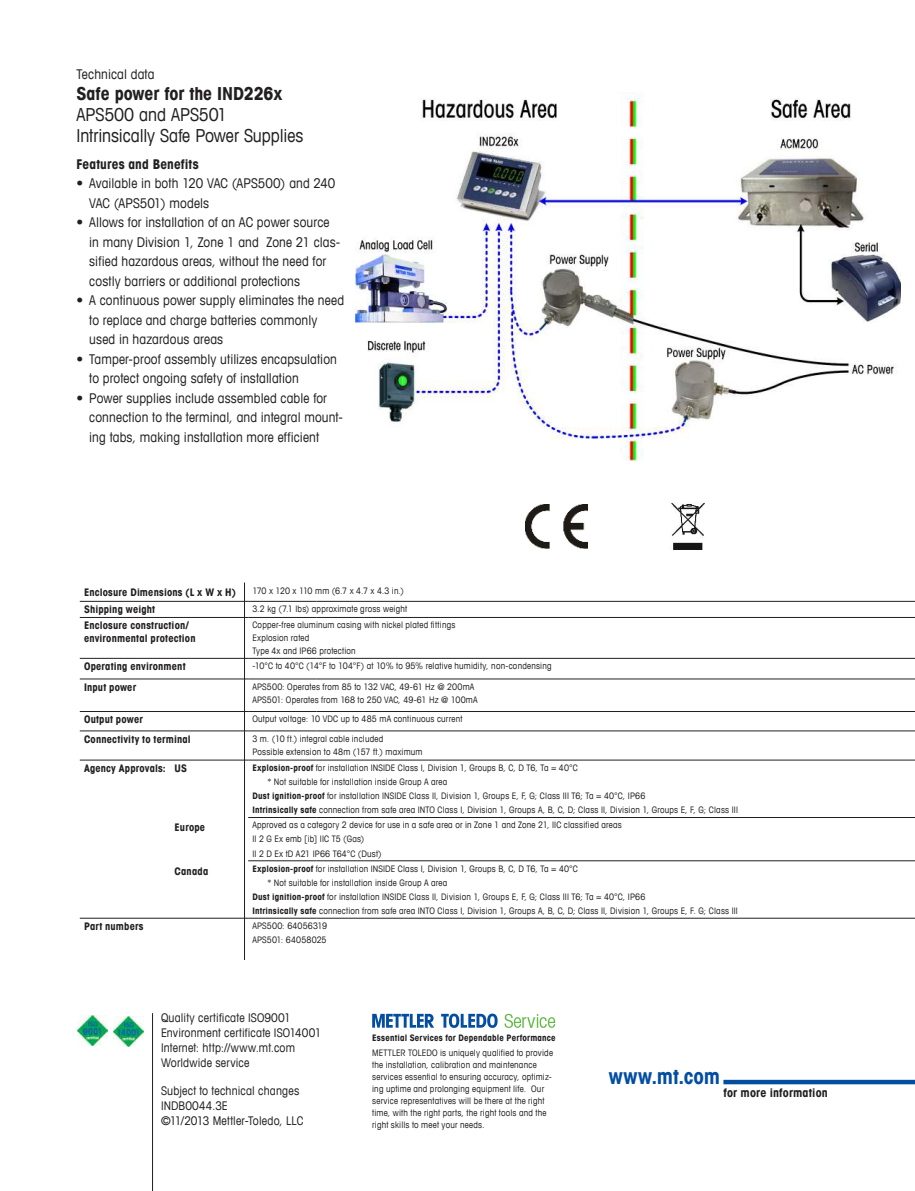
<style>
.page{position:relative;width:915px;height:1191px;background:#fff}
.page>*{position:absolute;margin:0;border:0;box-sizing:border-box;transform-origin:0 0}
.t1{font:700 condensed 21px "Avant Garde Com";letter-spacing:.01em;color:#044ea2}
.t2{font:condensed 18px/21px "Avant Garde Com";letter-spacing:-.005em;color:#221f1f}
.t3{font:700 condensed 18px "Avant Garde Com";letter-spacing:-.005em;color:#221f1f}
.t4{font:condensed 13.5px/19.5px "Avant Garde Com";letter-spacing:.01em;color:#221f1f}
.t5{font:700 condensed 13.5px "Avant Garde Com";letter-spacing:.01em;color:#221f1f}
.t6{font:condensed 12px/15px "Avant Garde Com";letter-spacing:.015em;color:#221f1f}
.t7{font:700 condensed 12px "Avant Garde Com";letter-spacing:.015em;color:#221f1f}
.t8{font:700 condensed 10.5px/12.6px "Avant Garde Com";letter-spacing:.015em;color:#221f1f}
.t9{font:condensed 9px/12px "Avant Garde Com";letter-spacing:.02em;color:#221f1f}
.t10{font:700 condensed 9px "Avant Garde Com";letter-spacing:.02em;color:#221f1f}
.t11{font:condensed 9px "Avant Garde Com";letter-spacing:-.035em;color:#221f1f}
.s1{font-weight:700}
</style>
<div class="page">
<div style="left:723px;top:1079px;width:191px;height:5px;background:#044ea2"></div>
<img style="left:114px;top:1016px;width:30px;height:30px">
<img style="left:78px;top:1016px;width:30px;height:30px">
<hr style="left:152px;top:1013px;width:1px;height:178px;background:#221f1f">
<hr style="left:80px;top:601px;width:168px;height:1px;background:#221f1f">
<hr style="left:248px;top:601px;width:68px;height:1px;background:#221f1f">
<hr style="left:316px;top:601px;width:49px;height:1px;background:#221f1f">
<hr style="left:365px;top:601px;width:549px;height:1px;background:#221f1f">
<hr style="left:80px;top:617px;width:168px;height:1px;background:#221f1f">
<hr style="left:248px;top:617px;width:68px;height:1px;background:#221f1f">
<hr style="left:316px;top:617px;width:49px;height:1px;background:#221f1f">
<hr style="left:365px;top:617px;width:549px;height:1px;background:#221f1f">
<hr style="left:80px;top:658px;width:168px;height:1px;background:#221f1f">
<hr style="left:248px;top:658px;width:68px;height:1px;background:#221f1f">
<hr style="left:316px;top:658px;width:49px;height:1px;background:#221f1f">
<hr style="left:365px;top:658px;width:549px;height:1px;background:#221f1f">
<hr style="left:80px;top:678px;width:168px;height:1px;background:#221f1f">
<hr style="left:248px;top:678px;width:68px;height:1px;background:#221f1f">
<hr style="left:316px;top:678px;width:49px;height:1px;background:#221f1f">
<hr style="left:365px;top:678px;width:549px;height:1px;background:#221f1f">
<hr style="left:80px;top:711px;width:168px;height:1px;background:#221f1f">
<hr style="left:248px;top:711px;width:68px;height:1px;background:#221f1f">
<hr style="left:316px;top:711px;width:49px;height:1px;background:#221f1f">
<hr style="left:365px;top:711px;width:549px;height:1px;background:#221f1f">
<hr style="left:80px;top:730px;width:168px;height:1px;background:#221f1f">
<hr style="left:248px;top:730px;width:68px;height:1px;background:#221f1f">
<hr style="left:316px;top:730px;width:49px;height:1px;background:#221f1f">
<hr style="left:365px;top:730px;width:549px;height:1px;background:#221f1f">
<hr style="left:80px;top:760px;width:168px;height:1px;background:#221f1f">
<hr style="left:248px;top:760px;width:68px;height:1px;background:#221f1f">
<hr style="left:316px;top:760px;width:49px;height:1px;background:#221f1f">
<hr style="left:365px;top:760px;width:549px;height:1px;background:#221f1f">
<hr style="left:248px;top:817px;width:68px;height:1px;background:#221f1f">
<hr style="left:316px;top:817px;width:49px;height:1px;background:#221f1f">
<hr style="left:365px;top:817px;width:549px;height:1px;background:#221f1f">
<hr style="left:248px;top:860px;width:68px;height:1px;background:#221f1f">
<hr style="left:316px;top:860px;width:49px;height:1px;background:#221f1f">
<hr style="left:365px;top:860px;width:549px;height:1px;background:#221f1f">
<hr style="left:80px;top:918px;width:168px;height:1px;background:#221f1f">
<hr style="left:248px;top:918px;width:68px;height:1px;background:#221f1f">
<hr style="left:316px;top:918px;width:49px;height:1px;background:#221f1f">
<hr style="left:365px;top:918px;width:549px;height:1px;background:#221f1f">
<hr style="left:244px;top:582px;width:1px;height:378px;background:#221f1f">
<img style="left:355px;top:92px;width:545px;height:368px">
<img style="left:671px;top:503px;width:33px;height:47px">
<img style="left:525px;top:504px;width:62px;height:45px">
<svg style="left:441px;top:1013px;width:56px;height:15px"></svg>
<svg style="left:372px;top:1013px;width:62px;height:14px"></svg>
<svg style="left:504px;top:1013px;width:51px;height:15px"></svg>
<h3 class="t4" style="left:77px;top:66px;width:79px">Technical data</h3>
<h2 class="t3" style="left:77px;top:87px;width:207px">Safe power for the IND226x</h2>
<h2 class="t2" style="left:77px;top:106px;width:228px">APS500 and APS501<br>Intrinsically Safe Power Supplies</h2>
<h3 class="t5" style="left:76px;top:159px;width:124px">Features and Benefits</h3>
<h3 class="t4" style="left:89px;top:175px;width:247px;text-indent:-13px">• Available in both 120 VAC (APS500) and 240<br>VAC (APS501) models</h3>
<h3 class="t4" style="left:89px;top:214px;width:252px;text-indent:-13px">• Allows for installation of an AC power source in many Division 1, Zone 1 and Zone 21 clas&shy;sified hazardous areas, without the need for costly barriers or additional protections</h3>
<h3 class="t4" style="left:89px;top:292px;width:256px;text-indent:-13px">• A continuous power supply eliminates the need to replace and charge batteries commonly used in hazardous areas</h3>
<h3 class="t4" style="left:89px;top:350px;width:249px;text-indent:-13px">• Tamper-proof assembly utilizes encapsulation to protect ongoing safety of installation</h3>
<h3 class="t4" style="left:89px;top:389px;width:255px;text-indent:-13px">• Power supplies include assembled cable for connection to the terminal, and integral mount&shy;ing tabs, making installation more efficient</h3>
<p class="t8" style="left:84px;top:586px;width:153px">Enclosure Dimensions (L x W x H)</p>
<p class="t11" style="left:252px;top:588px;width:153px">170 x 120 x 110 mm (6.7 x 4.7 x 4.3 in.)</p>
<p class="t8" style="left:84px;top:604px;width:73px">Shipping weight</p>
<p class="t9" style="left:252px;top:604px;width:156px">3.2 kg (7.1 lbs) approximate gross weight</p>
<p class="t8" style="left:84px;top:620px;width:113px">Enclosure construction/ environmental protection</p>
<p class="t9" style="left:252px;top:619px;width:204px;line-height:12.9px">Copper-free aluminum casing with nickel plated fittings<br>Explosion rated<br>Type 4x and IP66 protection</p>
<p class="t8" style="left:84px;top:661px;width:103px">Operating environment</p>
<p class="t9" style="left:252px;top:660px;width:300px">-10°C to 40°C (14°F to 104°F) at 10% to 95% relative humidity, non-condensing</p>
<p class="t8" style="left:84px;top:681px;width:54px">Input power</p>
<p class="t9" style="left:252px;top:681px;width:227px;line-height:12.9px">APS500: Operates from 85 to 132 VAC, 49-61 Hz @ 200mA<br>APS501: Operates from 168 to 250 VAC, 49-61 Hz @ 100mA</p>
<p class="t8" style="left:84px;top:714px;width:60px">Output power</p>
<p class="t9" style="left:252px;top:714px;width:211px">Output voltage: 10 VDC up to 485 mA continuous current</p>
<p class="t8" style="left:84px;top:733px;width:108px">Connectivity to terminal</p>
<p class="t9" style="left:252px;top:733px;width:172px;line-height:12.9px">3 m. (10 ft.) integral cable included<br>Possible extension to 48m (157 ft.) maximum</p>
<p class="t8" style="left:84px;top:763px;width:104px">Agency Approvals: US</p>
<p class="t9" style="left:252px;top:762px;width:327px"><span class="s1">Explosion-proof</span> for installation INSIDE Class I, Division 1, Groups B, C, D T6, Ta = 40°C</p>
<p class="t9" style="left:267px;top:776px;width:181px">* Not suitable for installation inside Group A area</p>
<p class="t9" style="left:252px;top:790px;width:394px"><span class="s1">Dust ignition-proof</span> for installation INSIDE Class II, Division 1, Groups E, F, G; Class III T6; Ta = 40°C, IP66</p>
<p class="t9" style="left:252px;top:805px;width:487px"><span class="s1">Intrinsically safe</span> connection from safe area INTO Class I, Division 1, Groups A, B, C, D; Class II, Division 1, Groups E, F, G; Class III</p>
<p class="t9" style="left:252px;top:819px;width:371px;line-height:14.1px">Approved as a category 2 device for use in a safe area or in Zone 1 and Zone 21, IIC classified areas<br>II 2 G Ex emb [ib] IIC T5 (Gas)<br>II 2 D Ex tD A21 IP66 T64°C (Dust)</p>
<p class="t9" style="left:252px;top:863px;width:327px"><span class="s1">Explosion-proof</span> for installation INSIDE Class I, Division 1, Groups B, C, D T6, Ta = 40°C</p>
<p class="t9" style="left:267px;top:877px;width:181px">* Not suitable for installation inside Group A area</p>
<p class="t9" style="left:252px;top:891px;width:394px"><span class="s1">Dust ignition-proof</span> for installation INSIDE Class II, Division 1, Groups E, F, G; Class III T6; Ta = 40°C, IP66</p>
<p class="t9" style="left:252px;top:905px;width:487px"><span class="s1">Intrinsically safe</span> connection from safe area INTO Class I, Division 1, Groups A, B, C, D; Class II, Division 1, Groups E, F. G; Class III</p>
<p class="t8" style="left:174px;top:821px;width:32px">Europe</p>
<p class="t8" style="left:174px;top:866px;width:35px">Canada</p>
<p class="t8" style="left:84px;top:921px;width:61px">Part numbers</p>
<p class="t9" style="left:252px;top:919px;width:76px;line-height:14.1px">APS500: 64056319<br>APS501: 64058025</p>
<h3 class="t6" style="left:161px;top:1011px;width:162px">Quality certificate ISO9001<br>Environment certificate ISO14001<br>Internet: http://www.mt.com<br>Worldwide service</h3>
<h3 class="t6" style="left:161px;top:1084px;width:144px">Subject to technical changes<br>INDB0044.3E<br>©11/2013 Mettler-Toledo, LLC</h3>
<p class="t10" style="left:372px;top:1034px;width:185px">Essential Services for Dependable Performance</p>
<p class="t9" style="left:372px;top:1047px;width:182px">METTLER TOLEDO is uniquely qualified to provide the installation, calibration and maintenance services essential to ensuring accuracy, optimiz&shy;ing uptime and prolonging equipment life. Our service representatives will be there at the right time, with the right parts, the right tools and the right skills to meet your needs.</p>
<h1 class="t1" style="left:608px;top:1068px;width:113px">www.mt.com</h1>
<h3 class="t7" style="left:723px;top:1087px;width:106px">for more information</h3>
</div>
